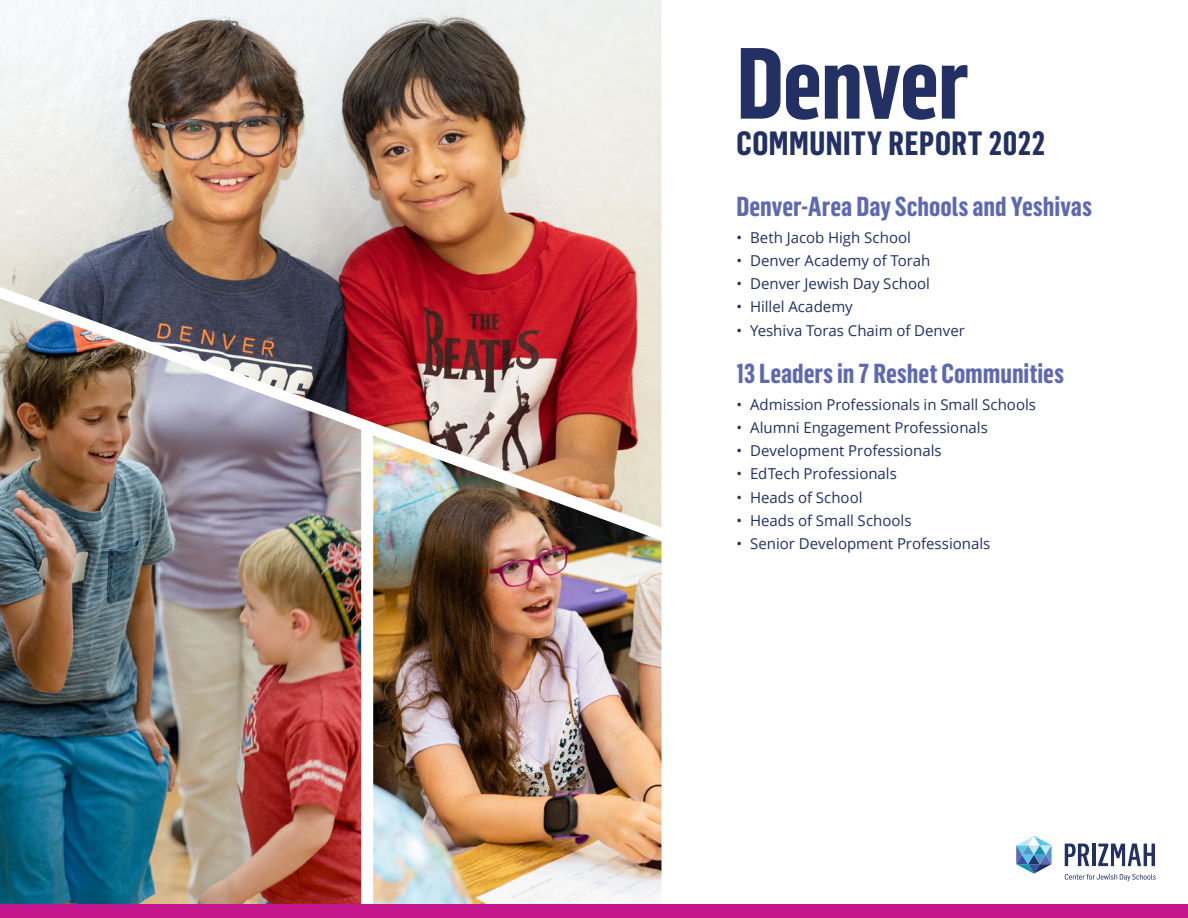
<style>
.page{position:relative;width:1188px;height:918px;background:#fff}
.page>*{position:absolute;margin:0;border:0;box-sizing:border-box;transform-origin:0 0}
.t1{font:700 99px "Flama Condensed";letter-spacing:-.015em;color:#223063}
.t2{font:700 33px "Flama Condensed";letter-spacing:.015em;color:#223063}
.t3{font:700 27px "Flama Condensed";color:#5e69b0}
.t4{font:15px "Open Sans";color:#223063}
</style>
<div class="page">
<img style="left:0;top:0;width:662px;height:434px">
<img style="left:0;top:298px;width:367px;height:606px">
<img style="left:373px;top:434px;width:289px;height:470px">
<div style="left:361px;top:424px;width:12px;height:494px;background:#fff"></div>
<svg style="left:1065px;top:844px;width:24px;height:22px"></svg>
<svg style="left:1098px;top:844px;width:57px;height:22px"></svg>
<hr style="left:1092px;top:844px;width:4px;height:22px;background:#223063">
<svg style="left:1065px;top:874px;width:91px;height:7px"></svg>
<svg style="left:1016px;top:836px;width:36px;height:38px"></svg>
<div style="left:0;top:904px;width:1188px;height:14px;background:#c6168d"></div>
<h1 class="t1" style="left:737px;top:21px;width:234px">Denver</h1>
<h2 class="t2" style="left:737px;top:122px;width:310px">COMMUNITY REPORT 2022</h2>
<h3 class="t3" style="left:737px;top:189px;width:357px">Denver-Area Day Schools and Yeshivas</h3>
<p class="t4" style="left:737px;top:227px;width:176px">• Beth Jacob High School</p>
<p class="t4" style="left:737px;top:250px;width:195px">• Denver Academy of Torah</p>
<p class="t4" style="left:737px;top:273px;width:195px">• Denver Jewish Day School</p>
<p class="t4" style="left:737px;top:297px;width:118px">• Hillel Academy</p>
<p class="t4" style="left:737px;top:320px;width:230px">• Yeshiva Toras Chaim of Denver</p>
<h3 class="t3" style="left:737px;top:356px;width:329px">13 Leaders in 7 Reshet Communities</h3>
<p class="t4" style="left:737px;top:394px;width:301px">• Admission Professionals in Small Schools</p>
<p class="t4" style="left:737px;top:417px;width:253px">• Alumni Engagement Professionals</p>
<p class="t4" style="left:737px;top:440px;width:207px">• Development Professionals</p>
<p class="t4" style="left:737px;top:464px;width:162px">• EdTech Professionals</p>
<p class="t4" style="left:737px;top:487px;width:128px">• Heads of School</p>
<p class="t4" style="left:737px;top:510px;width:177px">• Heads of Small Schools</p>
<p class="t4" style="left:737px;top:533px;width:255px">• Senior Development Professionals</p>
</div>
